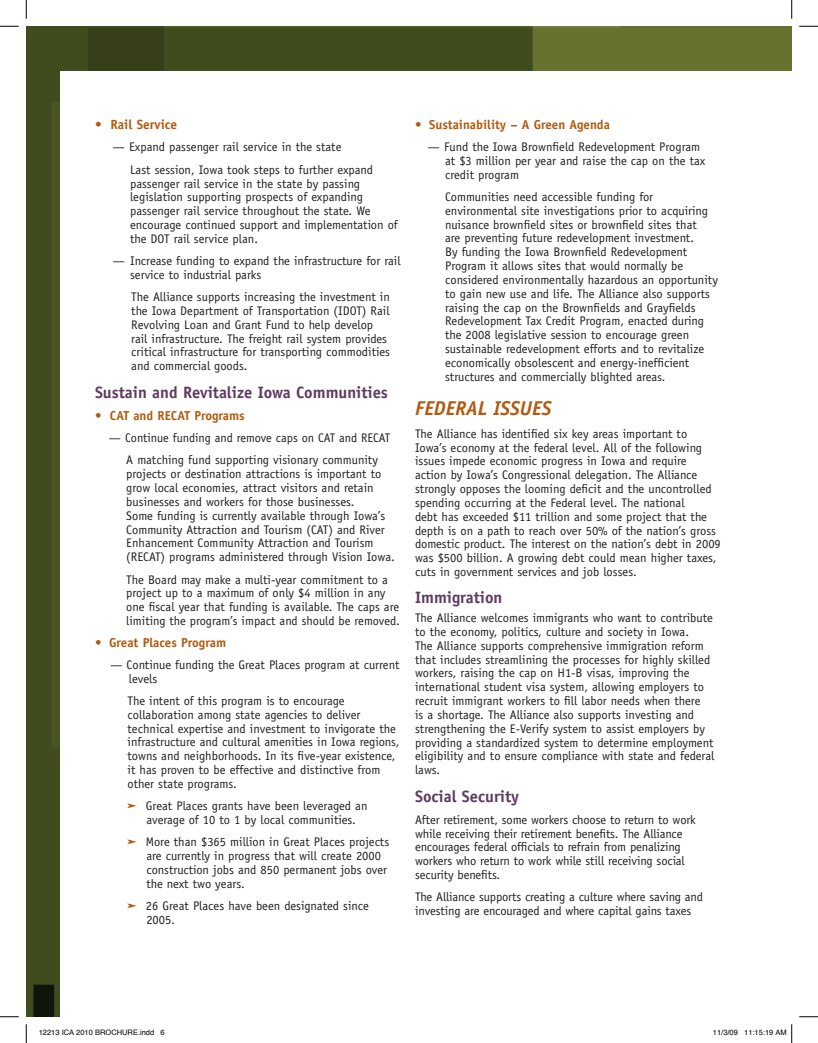
<style>
.page{position:relative;width:818px;height:1043px;background:#fff}
.page>*{position:absolute;margin:0;border:0;box-sizing:border-box;transform-origin:0 0}
.t1{font:italic 700 20px "Officina Sans";color:#b15b10}
.t2{font:700 16.5px "Officina Sans";color:#5f3b62}
.t3{font:700 13.38px "Officina Sans";color:#b15b10}
.t4{font:700 13px "Officina Sans";color:#b15b10}
.t5{font:12.5px/13.9px "Officina Sans";color:#231f20}
.t6{font:7.5px "Helvetica";color:#000}
.s1{font-family:"Monotype Sorts";color:#b15b10}
.s2{font-size:11.75px}
</style>
<div class="page">
<img style="left:26px;top:26px;width:765px;height:990px">
<div style="left:60px;top:71px;width:731px;height:945px;background:#fff"></div>
<svg style="left:0;top:25px;width:19px;height:2px"></svg>
<svg style="left:799px;top:25px;width:19px;height:2px"></svg>
<svg style="left:0;top:1016px;width:19px;height:1px"></svg>
<svg style="left:799px;top:1016px;width:19px;height:1px"></svg>
<svg style="left:25px;top:0;width:2px;height:19px"></svg>
<svg style="left:25px;top:1024px;width:2px;height:18px"></svg>
<svg style="left:791px;top:0;width:1px;height:19px"></svg>
<svg style="left:791px;top:1024px;width:1px;height:18px"></svg>
<p class="t3" style="left:95px;top:116px;width:84px">• Rail Service</p>
<p class="t5" style="left:130px;top:136px;width:244px;line-height:22.5px;text-indent:-18px">— Expand passenger rail service in the state<br>Last session, Iowa took steps to further expand</p>
<p class="t5" style="left:130px;top:176px;width:269px">passenger rail service in the state by passing legislation supporting prospects of expanding passenger rail service throughout the state. We encourage continued support and implementation of the DOT rail service plan.</p>
<p class="t5" style="left:130px;top:254px;width:272px;text-indent:-18px">— Increase funding to expand the infrastructure for rail service to industrial parks</p>
<p class="t5" style="left:131px;top:290px;width:260px">The Alliance supports increasing the investment in the Iowa Department of Transportation (IDOT) Rail Revolving Loan and Grant Fund to help develop rail infrastructure. The freight rail system provides critical infrastructure for transporting commodities and commercial goods.</p>
<h2 class="t2" style="left:95px;top:382px;width:294px">Sustain and Revitalize Iowa Communities</h2>
<p class="t4" style="left:95px;top:407px;width:151px">• CAT and RECAT Programs</p>
<p class="t5" style="left:109px;top:427px;width:283px;line-height:22.2px;text-align:center">— Continue funding and remove caps on CAT and RECAT<br>A matching fund supporting visionary community</p>
<p class="t5" style="left:126px;top:467px;width:270px">projects or destination attractions is important to grow local economies, attract visitors and retain businesses and workers for those businesses.<br>Some funding is currently available through Iowa’s Community Attraction and Tourism (CAT) and River Enhancement Community Attraction and Tourism (RECAT) programs administered through Vision Iowa.</p>
<p class="t5" style="left:126px;top:572px;width:275px">The Board may make a multi-year commitment to a project up to a maximum of only $4 million in any one fiscal year that funding is available. The caps are limiting the program’s impact and should be removed.</p>
<p class="t4" style="left:95px;top:634px;width:132px">• Great Places Program</p>
<p class="t5" style="left:129px;top:657px;width:272px;text-indent:-19px">— Continue funding the Great Places program at current levels</p>
<p class="t5" style="left:128px;top:694px;width:273px">The intent of this program is to encourage collaboration among state agencies to deliver technical expertise and investment to invigorate the infrastructure and cultural amenities in Iowa regions, towns and neighborhoods. In its five-year existence, it has proven to be effective and distinctive from other state programs.</p>
<p class="t5" style="left:146px;top:799px;width:223px;text-indent:-20px"><span class="s1">‰</span> Great Places grants have been leveraged an average of 10 to 1 by local communities.</p>
<p class="t5" style="left:146px;top:835px;width:244px;text-indent:-20px"><span class="s1">‰</span> More than $365 million in Great Places projects are currently in progress that will create 2000 construction jobs and 850 permanent jobs over the next two years.</p>
<p class="t5" style="left:146px;top:899px;width:224px;text-indent:-20px"><span class="s1">‰</span> 26 Great Places have been designated since<br>2005<span class="s2">.</span></p>
<p class="t4" style="left:415px;top:116px;width:196px">• Sustainability – A Green Agenda</p>
<p class="t5" style="left:445px;top:140px;width:262px;text-indent:-18px">— Fund the Iowa Brownfield Redevelopment Program at $3 million per year and raise the cap on the tax credit program</p>
<p class="t5" style="left:445px;top:190px;width:274px">Communities need accessible funding for environmental site investigations prior to acquiring nuisance brownfield sites or brownfield sites that<br>are preventing future redevelopment investment.<br>By funding the Iowa Brownfield Redevelopment Program it allows sites that would normally be considered environmentally hazardous an opportunity to gain new use and life. The Alliance also supports raising the cap on the Brownfields and Grayfields Redevelopment Tax Credit Program, enacted during the 2008 legislative session to encourage green sustainable redevelopment efforts and to revitalize economically obsolescent and energy-inefficient structures and commercially blighted area<span class="s2">s.</span></p>
<h1 class="t1" style="left:415px;top:396px;width:97px">FEDERAL ISSUES</h1>
<p class="t5" style="left:415px;top:426px;width:307px">The Alliance has identified six key areas important to Iowa’s economy at the federal level. All of the following issues impede economic progress in Iowa and require action by Iowa’s Congressional delegation. The Alliance strongly opposes the looming deficit and the uncontrolled spending occurring at the Federal level. The national<br>debt has exceeded $11 trillion and some project that the depth is on a path to reach over 50% of the nation’s gross domestic product. The interest on the nation’s debt in 2009 was $500 billion. A growing debt could mean higher taxes, cuts in government services and job losses.</p>
<h2 class="t2" style="left:415px;top:587px;width:89px">Immigration</h2>
<p class="t5" style="left:415px;top:611px;width:301px">The Alliance welcomes immigrants who want to contribute to the economy, politics, culture and society in Iowa.<br>The Alliance supports comprehensive immigration reform that includes streamlining the processes for highly skilled workers, raising the cap on H1-B visas, improving the international student visa system, allowing employers to recruit immigrant workers to fill labor needs when there<br>is a shortage. The Alliance also supports investing and strengthening the E-Verify system to assist employers by providing a standardized system to determine employment eligibility and to ensure compliance with state and federal laws.</p>
<h2 class="t2" style="left:415px;top:785px;width:105px">Social Security</h2>
<p class="t5" style="left:415px;top:812px;width:282px">After retirement, some workers choose to return to work while receiving their retirement benefits. The Alliance encourages federal officials to refrain from penalizing workers who return to work while still receiving social security benefits.</p>
<p class="t5" style="left:415px;top:890px;width:289px">The Alliance supports creating a culture where saving and investing are encouraged and where capital gains taxes</p>
<p class="t6" style="left:39px;top:1027px;width:127px">12213 ICA 2010 BROCHURE.indd 6</p>
<p class="t6" style="left:712px;top:1027px;width:75px">11/3/09 11:15:19 AM</p>
</div>
